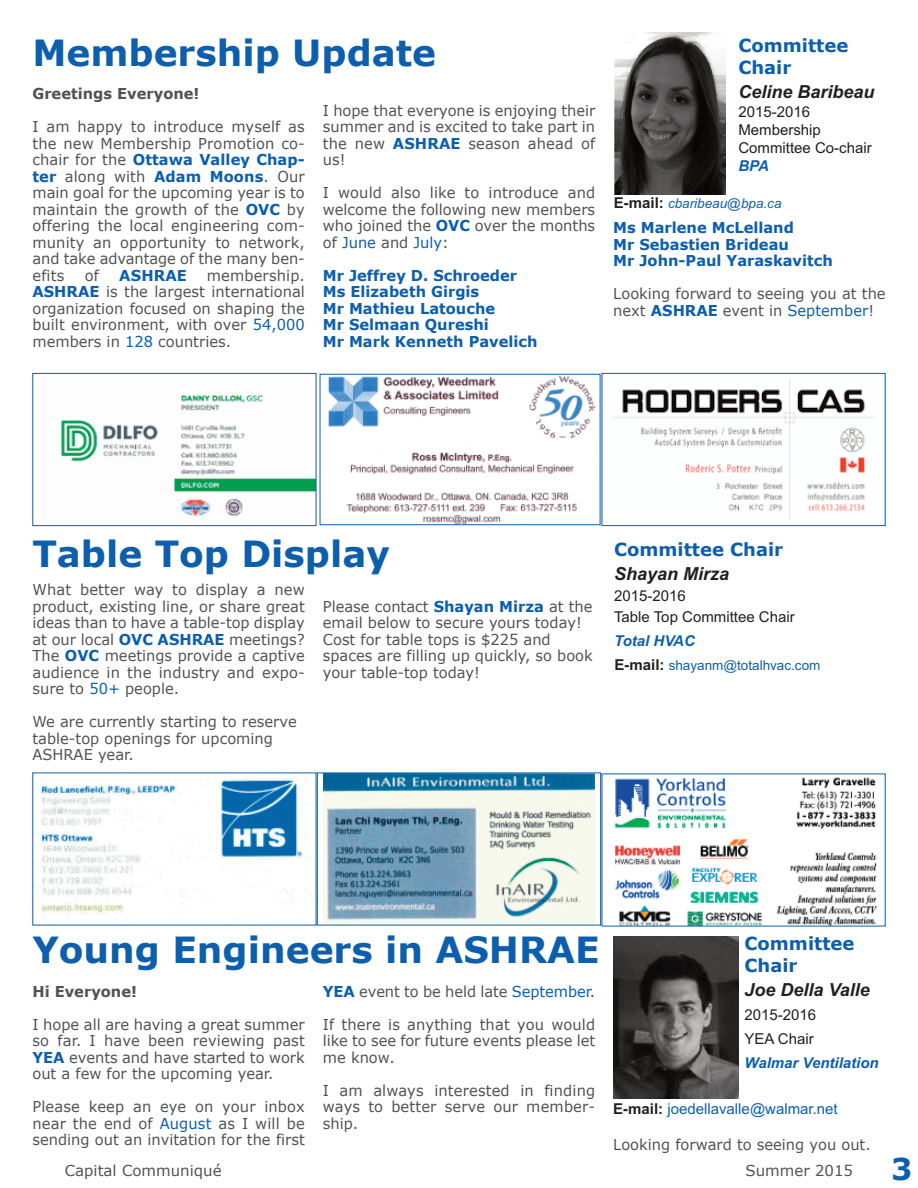
<style>
.page{position:relative;width:918px;height:1188px;background:#fff}
.page>*{position:absolute;margin:0;border:0;box-sizing:border-box;transform-origin:0 0}
.t1{font:700 36px "Verdana";color:#0d5fad}
.t2{font:700 30px "Verdana";color:#0d5fad}
.t3{font:700 18px/21.6px "Verdana";color:#0d5fad}
.t4{font:italic 700 18px "Arial";color:#231f20}
.t5{font:15px/16.5px "Verdana";color:#505450;text-align:justify}
.t6{font:700 15px/16.5px "Verdana";color:#0d5fad}
.t7{font:15px/18px "Arial";color:#231f20}
.t8{font:15px "Arial";color:#0d5fad}
.t9{font:700 15px "Verdana";color:#505450}
.t10{font:italic 700 15px "Arial";color:#0d5fad}
.t11{font:13.5px "Arial";color:#0d5fad}
.t12{font:italic 13.5px "Arial";color:#0d5fad}
.s1{font-weight:700;color:#0d5fad}
.s2{color:#0d5fad}
.s3{font-weight:700;font-style:normal;font-size:15px;color:#231f20}
.s4{font-weight:700;font-size:15px;color:#231f20}
.s5{font-weight:700;color:#231f20}
</style>
<div class="page">
<img style="left:34px;top:775px;width:278px;height:144px">
<img style="left:323px;top:775px;width:272px;height:148px">
<div style="left:317px;top:773px;width:284px;height:152px;border:1px solid #0d5fad"></div>
<img style="left:615px;top:777px;width:263px;height:147px">
<img style="left:328px;top:376px;width:268px;height:147px">
<div style="left:320px;top:374px;width:280px;height:151px;border:1px solid #0d5fad"></div>
<img style="left:613px;top:379px;width:261px;height:142px">
<div style="left:602px;top:373px;width:284px;height:153px;border:1px solid #0d5fad"></div>
<img style="left:60px;top:394px;width:254px;height:123px">
<div style="left:32px;top:373px;width:284px;height:153px;border:1px solid #0d5fad"></div>
<img style="left:614px;top:937px;width:125px;height:162px">
<img style="left:615px;top:32px;width:110px;height:162px">
<h1 class="t1" style="left:32px;top:30px;width:405px">Membership Update</h1>
<p class="t9" style="left:32px;top:84px;width:169px">Greetings Everyone!</p>
<p class="t5" style="left:32px;top:118px;width:274px">I am happy to introduce myself as the new Membership Promotion co&shy;chair for the <span class="s1">Ottawa Valley Chap&shy;ter</span> along with <span class="s1">Adam Moons</span>. Our main goal for the upcoming year is to maintain the growth of the <span class="s1">OVC</span> by offering the local engineering com&shy;munity an opportunity to network, and take advantage of the many ben&shy;efits</p>
<p class="t5" style="left:85px;top:267px;width:16px">of</p>
<p class="t6" style="left:119px;top:267px;width:69px">ASHRAE</p>
<p class="t5" style="left:32px;top:267px;width:274px;text-indent:174px">membership.<br><span class="s1">ASHRAE</span> is the largest international organization focused on shaping the built environment, with over <span class="s2">54,000 </span>members in <span class="s2">128</span> countries.</p>
<p class="t5" style="left:323px;top:102px;width:274px">I hope that everyone is enjoying their summer and is excited to take part in the new <span class="s1">ASHRAE</span> season ahead of us!</p>
<p class="t5" style="left:323px;top:184px;width:274px">I would also like to introduce and welcome the following new members who joined the <span class="s1">OVC</span> over the months of <span class="s2">June</span> and <span class="s2">July</span>:</p>
<p class="t6" style="left:323px;top:267px;width:216px">Mr Jeffrey D. Schroeder<br>Ms Elizabeth Girgis<br>Mr Mathieu Latouche<br>Mr Selmaan Qureshi<br>Mr Mark Kenneth Pavelich</p>
<p class="t3" style="left:738px;top:34px;width:111px">Committee<br>Chair</p>
<p class="t4" style="left:738px;top:81px;width:138px">Celine Baribeau</p>
<p class="t7" style="left:738px;top:103px;width:135px">2015-2016<br>Membership<br>Committee Co-chair</p>
<p class="t10" style="left:738px;top:158px;width:32px">BPA</p>
<p class="t12" style="left:614px;top:195px;width:169px"><span class="s3">E-mail:</span> cbaribeau@bpa.ca</p>
<p class="t6" style="left:613px;top:219px;width:221px">Ms Marlene McLelland<br>Mr Sebastien Brideau<br>Mr John-Paul Yaraskavitch</p>
<p class="t5" style="left:613px;top:285px;width:274px">Looking forward to seeing you at the next <span class="s1">ASHRAE</span> event in <span class="s2">September</span>!</p>
<h1 class="t1" style="left:32px;top:531px;width:359px">Table Top Display</h1>
<p class="t3" style="left:614px;top:538px;width:171px">Committee Chair</p>
<p class="t4" style="left:614px;top:563px;width:117px">Shayan Mirza</p>
<p class="t7" style="left:614px;top:585px;width:182px;line-height:21px">2015-2016<br>Table Top Committee Chair</p>
<p class="t10" style="left:614px;top:632px;width:82px">Total HVAC</p>
<p class="t11" style="left:615px;top:658px;width:207px"><span class="s4">E-mail:</span> shayanm@totalhvac.com</p>
<p class="t5" style="left:32px;top:581px;width:274px">What better way to display a new product, existing line, or share great ideas than to have a table-top display at our local <span class="s1">OVC ASHRAE</span> meetings?<br>The <span class="s1">OVC</span> meetings provide a captive audience in the industry and expo&shy;sure to <span class="s2">50+</span> people.</p>
<p class="t5" style="left:32px;top:713px;width:266px;text-align:left">We are currently starting to reserve table-top openings for upcoming<br>ASHRAE year.</p>
<p class="t5" style="left:323px;top:598px;width:272px;text-align:left">Please contact <span class="s1">Shayan Mirza</span> at the email below to secure yours today!<br>Cost for table tops is $225 and spaces are filling up quickly, so book your table-top today!</p>
<h1 class="t1" style="left:32px;top:927px;width:569px">Young Engineers in ASHRAE</h1>
<p class="t9" style="left:32px;top:981px;width:106px">Hi Everyone!</p>
<p class="t5" style="left:32px;top:1015px;width:274px">I hope all are having a great summer so far. I have been reviewing past <span class="s1">YEA</span> events and have started to work out a few for the upcoming year.</p>
<p class="t5" style="left:32px;top:1098px;width:274px">Please keep an eye on your inbox near the end of <span class="s2">August</span> as I will be sending out an invitation for the first</p>
<p class="t5" style="left:323px;top:982px;width:274px"><span class="s1">YEA</span> event to be held late <span class="s2">September.</span></p>
<p class="t5" style="left:323px;top:1015px;width:274px">If there is anything that you would like to see for future events please let me know.</p>
<p class="t5" style="left:323px;top:1081px;width:274px">I am always interested in finding ways to better serve our member&shy;ship.</p>
<p class="t3" style="left:745px;top:932px;width:111px">Committee<br>Chair</p>
<p class="t4" style="left:745px;top:979px;width:127px">Joe Della Valle</p>
<p class="t7" style="left:745px;top:1003px;width:73px;line-height:24px">2015-2016<br>YEA Chair</p>
<p class="t10" style="left:745px;top:1054px;width:136px">Walmar Ventilation</p>
<p class="t8" style="left:613px;top:1100px;width:226px"><span class="s5">E-mail:</span> joedellavalle@walmar.net</p>
<p class="t5" style="left:613px;top:1135px;width:259px">Looking forward to seeing you out.</p>
<p class="t5" style="left:65px;top:1162px;width:158px">Capital Communiqué</p>
<p class="t5" style="left:745px;top:1162px;width:109px">Summer 2015</p>
<h2 class="t2" style="left:891px;top:1150px;width:23px">3</h2>
</div>
